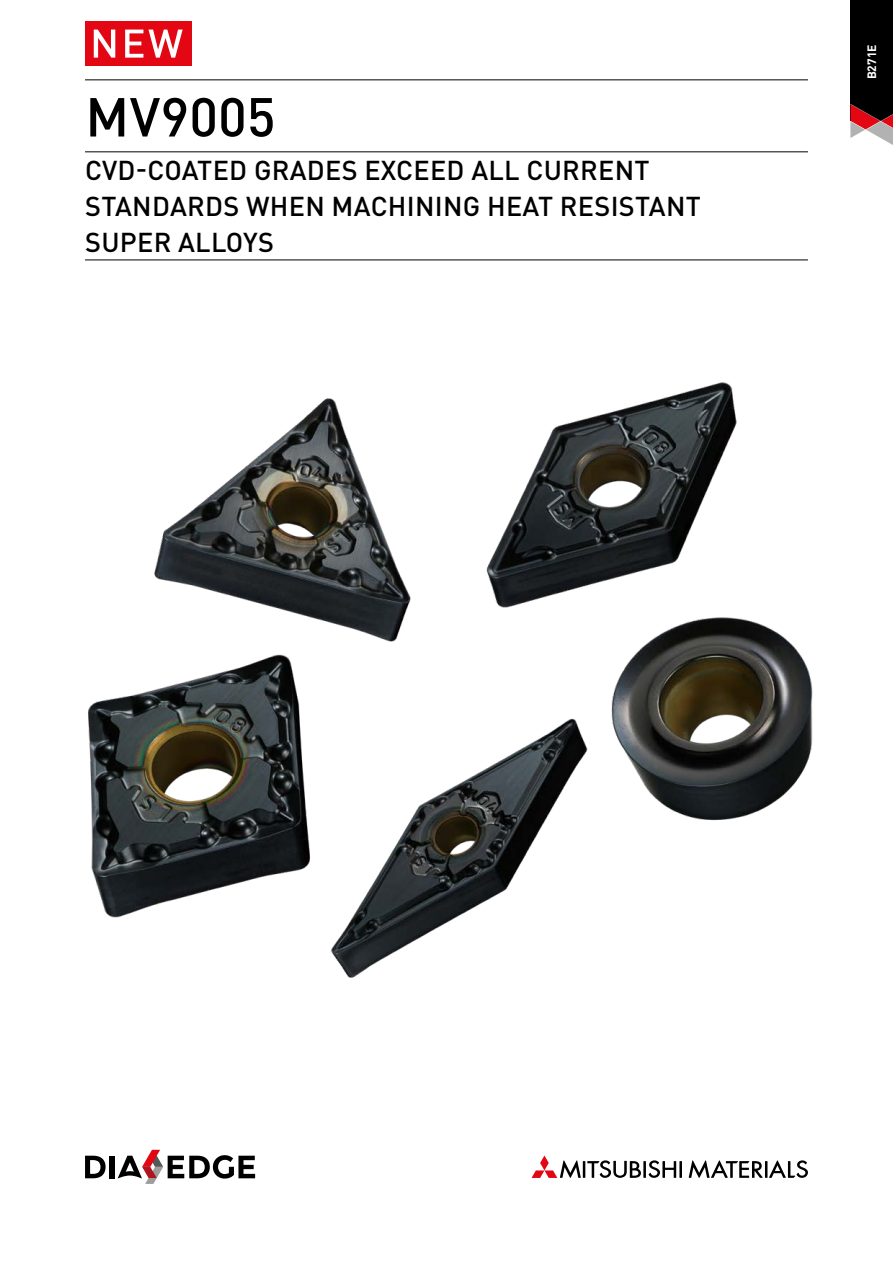
<style>
.page{position:relative;width:893px;height:1263px;background:#fff}
.page>*{position:absolute;margin:0;border:0;box-sizing:border-box;transform-origin:0 0}
.MHG_Headline_36_36pt{font:500 54px "DIN Pro";color:#000}
.MHG_Subline_18_24pt{font:500 27px/36px "DIN Pro";letter-spacing:.01em;color:#000}
.MHG_Register_Marker_8_8pt{font:700 12px "DIN Pro";color:#fff}
</style>
<div class="page">
<div style="left:850px;top:0;width:43px;height:121px;background:#000"></div>
<svg style="left:850px;top:104px;width:43px;height:41px"></svg>
<hr style="left:679px;top:1161px;width:3px;height:17px;background:#000">
<hr style="left:643px;top:1161px;width:3px;height:17px;background:#000">
<svg style="left:649px;top:1160px;width:27px;height:18px"></svg>
<svg style="left:689px;top:1160px;width:119px;height:18px"></svg>
<svg style="left:531px;top:1155px;width:110px;height:23px"></svg>
<svg style="left:85px;top:1156px;width:21px;height:22px"></svg>
<div style="left:110px;top:1156px;width:5px;height:22px;background:#000"></div>
<svg style="left:118px;top:1150px;width:137px;height:34px"></svg>
<div style="left:85px;top:21px;width:106px;height:45px;background:#e30613"></div>
<svg style="left:94px;top:30px;width:21px;height:28px"></svg>
<svg style="left:125px;top:30px;width:58px;height:28px"></svg>
<hr style="left:85px;top:79px;width:723px;height:1px;background:#000">
<hr style="left:85px;top:151px;width:723px;height:1px;background:#000">
<img style="left:88px;top:382px;width:725px;height:596px">
<hr style="left:85px;top:260px;width:723px;height:1px;background:#000">
<p class="MHG_Headline_36_36pt" style="left:85px;top:73px;width:192px">MV9005</p>
<p class="MHG_Subline_18_24pt" style="left:85px;top:149px;width:617px">CVD-COATED GRADES EXCEED ALL CURRENT<br>STANDARDS WHEN MACHINING HEAT RESISTANT<br>SUPER ALLOYS</p>
<p class="MHG_Register_Marker_8_8pt" style="left:862px;top:79px;width:36px;rotate:-90deg">B271E</p>
</div>
